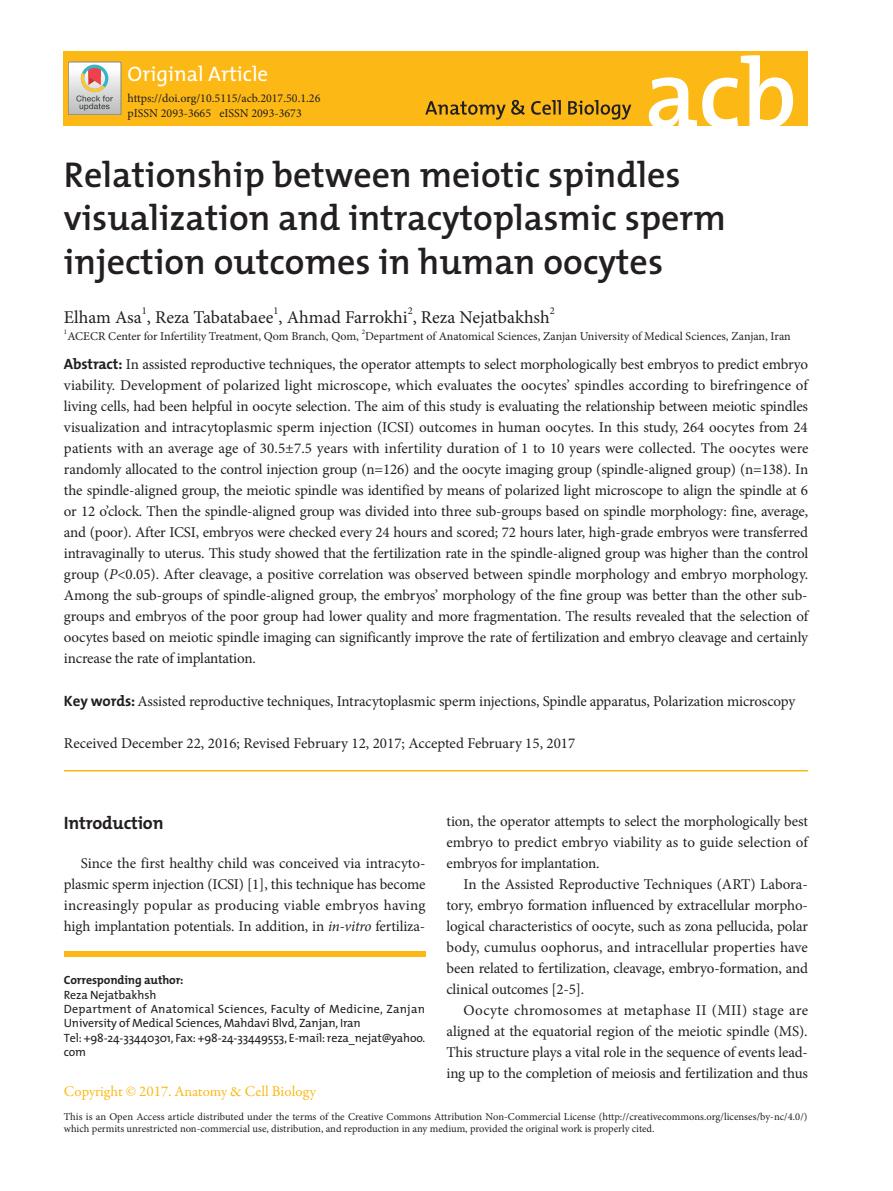
<style>
.page{position:relative;width:893px;height:1191px;background:#fff}
.page>*{position:absolute;margin:0;border:0;box-sizing:border-box;transform-origin:0 0}
.t1{font:600 36px/43.2px "The Mix";color:#231f20}
.t2{font:21px "The Mix";color:#fff}
.t3{font:18px "Minion Pro";color:#231f20}
.t4{font:700 18px "The Mix";letter-spacing:-.01em;color:#231f20}
.t5{font:15px/21px "Minion Pro";letter-spacing:-.01em;color:#231f20;text-align:justify}
.t6{font:15px "Garamond Premr Pro";color:#fcb814}
.t7{font:12px/14.4px "Minion Pro";color:#231f20}
.t8{font:12px/14.4px "The Mix";letter-spacing:-.01em;color:#231f20}
.t9{font:700 12px "The Mix";letter-spacing:-.01em;color:#231f20}
.t10{font:10.5px/12.6px "Minion Pro";color:#231f20}
.t11{font:7.05px "Minion Pro";color:#231f20}
.s1{font-family:"The Mix";font-weight:700}
.s2{font-style:italic}
</style>
<div class="page">
<div style="left:64px;top:51px;width:744px;height:75px;background:#fcb814"></div>
<svg style="left:649px;top:55px;width:144px;height:71px"></svg>
<svg style="left:425px;top:100px;width:206px;height:20px"></svg>
<svg style="left:68px;top:62px;width:53px;height:53px;background:#cac4bf"></svg>
<div style="left:64px;top:951px;width:361px;height:5px;background:#fcb814"></div>
<hr style="left:64px;top:770px;width:744px;height:1px;background:#fcb814">
<h2 class="t2" style="left:128px;top:57px;width:142px">Original Article</h2>
<p class="t7" style="left:128px;top:91px;width:194px">https://doi.org/10.5115/acb.2017.50.1.26 pISSN 2093-3665 eISSN 2093-3673</p>
<h1 class="t1" style="left:64px;top:152px;width:663px">Relationship between meiotic spindles visualization and intracytoplasmic sperm injection outcomes in human oocytes</h1>
<p class="t3" style="left:64px;top:305px;width:487px">Elham Asa , Reza Tabatabaee , Ahmad Farrokhi , Reza Nejatbakhsh</p>
<p class="t10" style="left:142px;top:305px;width:7px">1</p>
<p class="t10" style="left:273px;top:305px;width:7px">1</p>
<p class="t10" style="left:408px;top:305px;width:7px">2</p>
<p class="t10" style="left:550px;top:305px;width:7px">2</p>
<p class="t11" style="left:64px;top:327px;width:5px">1</p>
<p class="t7" style="left:67px;top:328px;width:293px">ACECR Center for Infertility Treatment, Qom Branch, Qom,</p>
<p class="t11" style="left:362px;top:327px;width:5px">2</p>
<p class="t7" style="left:365px;top:328px;width:427px">Department of Anatomical Sciences, Zanjan University of Medical Sciences, Zanjan, Iran</p>
<p class="t5" style="left:64px;top:354px;width:746px"><span class="s1">Abstract:</span> In assisted reproductive techniques, the operator attempts to select morphologically best embryos to predict embryo viability. Development of polarized light microscope, which evaluates the oocytes’ spindles according to birefringence of living cells, had been helpful in oocyte selection. The aim of this study is evaluating the relationship between meiotic spindles visualization and intracytoplasmic sperm injection (ICSI) outcomes in human oocytes. In this study, 264 oocytes from 24 patients with an average age of 30.5±7.5 years with infertility duration of 1 to 10 years were collected. The oocytes were randomly allocated to the control injection group (n=126) and the oocyte imaging group (spindle-aligned group) (n=138). In the spindle-aligned group, the meiotic spindle was identified by means of polarized light microscope to align the spindle at 6 or 12 o’clock. Then the spindle-aligned group was divided into three sub-groups based on spindle morphology: fine, average, and (poor). After ICSI, embryos were checked every 24 hours and scored; 72 hours later, high-grade embryos were transferred intravaginally to uterus. This study showed that the fertilization rate in the spindle-aligned group was higher than the control group (<span class="s2">P</span>&lt;0.05). After cleavage, a positive correlation was observed between spindle morphology and embryo morphology.<br>Among the sub-groups of spindle-aligned group, the embryos’ morphology of the fine group was better than the other sub&shy;groups and embryos of the poor group had lower quality and more fragmentation. The results revealed that the selection of oocytes based on meiotic spindle imaging can significantly improve the rate of fertilization and embryo cleavage and certainly increase the rate of implantation.</p>
<p class="t5" style="left:64px;top:690px;width:733px"><span class="s1">Key words:</span> Assisted reproductive techniques, Intracytoplasmic sperm injections, Spindle apparatus, Polarization microscopy</p>
<p class="t5" style="left:64px;top:732px;width:513px">Received December 22, 2016; Revised February 12, 2017; Accepted February 15, 2017</p>
<p class="t4" style="left:64px;top:808px;width:101px">Introduction</p>
<p class="t5" style="left:64px;top:853px;width:363px;text-indent:17px">Since the first healthy child was conceived via intracyto&shy;plasmic sperm injection (ICSI) [1], this technique has become increasingly popular as producing viable embryos having high implantation potentials. In addition, in <span class="s2">in-vitro</span> fertiliza-</p>
<p class="t9" style="left:64px;top:970px;width:121px">Corresponding author:</p>
<p class="t8" style="left:64px;top:987px;width:363px">Reza Nejatbakhsh<br>Department of Anatomical Sciences, Faculty of Medicine, Zanjan University of Medical Sciences, Mahdavi Blvd, Zanjan, Iran<br>Tel: +98-24-33440301, Fax: +98-24-33449553, E-mail: reza_nejat@yahoo. com</p>
<p class="t6" style="left:64px;top:1082px;width:254px">Copyright © 2017. Anatomy &amp; Cell Biology</p>
<p class="t5" style="left:446px;top:811px;width:363px">tion, the operator attempts to select the morphologically best embryo to predict embryo viability as to guide selection of embryos for implantation.</p>
<p class="t5" style="left:446px;top:874px;width:363px;text-indent:17px">In the Assisted Reproductive Techniques (ART) Labora&shy;tory, embryo formation influenced by extracellular morpho&shy;logical characteristics of oocyte, such as zona pellucida, polar body, cumulus oophorus, and intracellular properties have been related to fertilization, cleavage, embryo-formation, and clinical outcomes [2-5].</p>
<p class="t5" style="left:446px;top:1000px;width:363px;text-indent:17px">Oocyte chromosomes at metaphase II (MII) stage are aligned at the equatorial region of the meiotic spindle (MS).<br>This structure plays a vital role in the sequence of events lead&shy;ing up to the completion of meiosis and fertilization and thus</p>
<p class="t10" style="left:64px;top:1110px;width:745px">This is an Open Access article distributed under the terms of the Creative Commons Attribution Non-Commercial License (http://creativecommons.org/licenses/by-nc/4.0/) which permits unrestricted non-commercial use, distribution, and reproduction in any medium, provided the original work is properly cited.</p>
</div>
